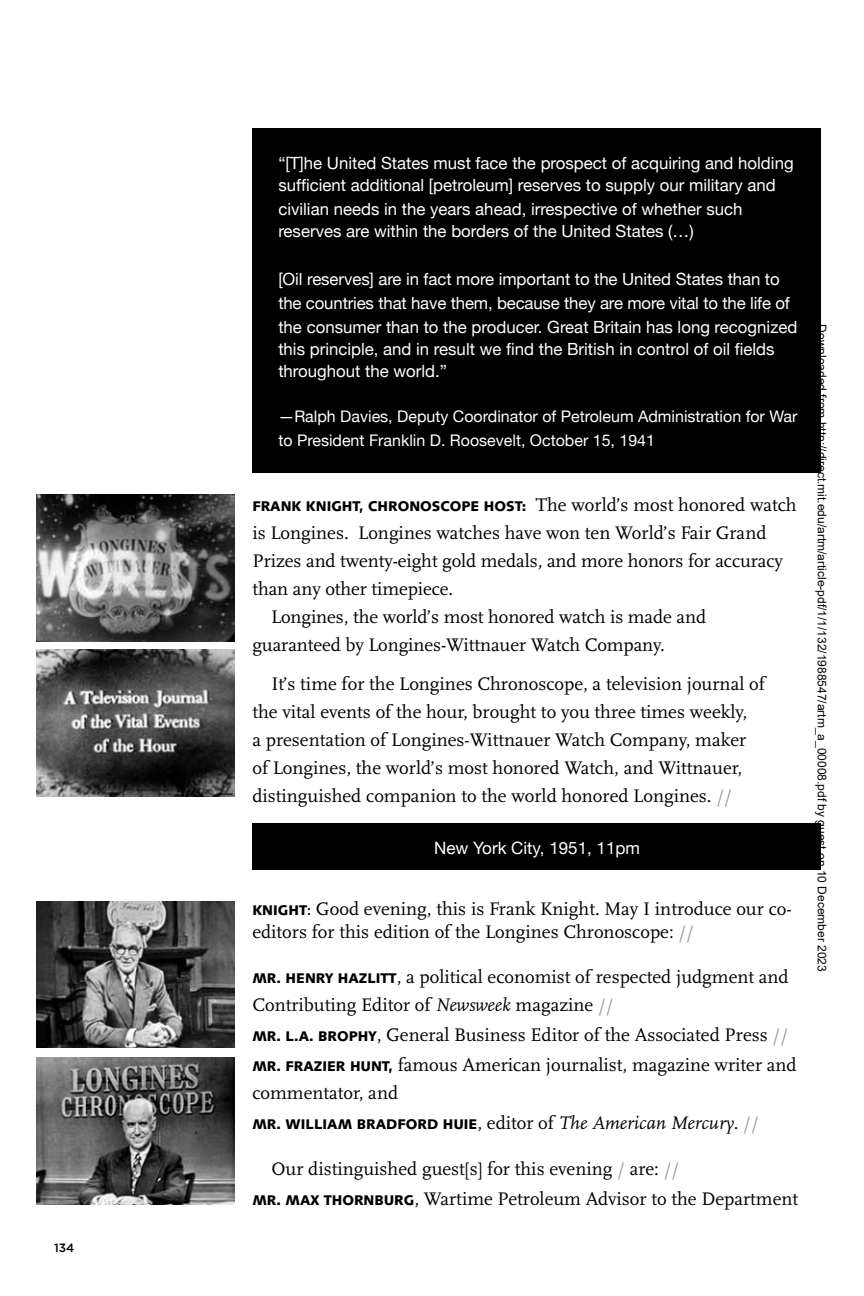
<style>
.page{position:relative;width:864px;height:1296px;background:#fff}
.page>*{position:absolute;margin:0;border:0;box-sizing:border-box;transform-origin:0 0}
.t1{font:19px/28px "Scala";color:#000}
.t2{font:17px "Helvetica Neue";color:#fff}
.t3{font:16.8px/22px "Helvetica Neue";color:#fff}
.t4{font:16px/24px "Helvetica Neue";color:#fff}
.t5{font:900 14px "Syntax LT Std";color:#000}
.t6{font:12px "Arial";color:#000}
.t7{font:500 12px "Gotham";color:#000}
.s1{font-family:"Scala";font-weight:400;font-size:19px}
.s2{color:#939598}
.s3{font-family:"Syntax LT Std";font-weight:900;font-size:14px}
.s4{font-family:"Syntax LT Std";font-weight:700;font-size:14px}
.s5{font-style:italic}
.s6{font-family:"Scala";font-weight:400;font-style:italic;font-size:19px}
.s7{font-family:"Scala";font-weight:400;font-size:19px;color:#939598}
</style>
<div class="page">
<div style="left:252px;top:128px;width:569px;height:344px;background:#000"></div>
<div style="left:252px;top:823px;width:569px;height:47px;background:#000"></div>
<img style="left:36px;top:494px;width:198px;height:148px">
<img style="left:36px;top:650px;width:198px;height:147px">
<img style="left:36px;top:902px;width:198px;height:145px">
<img style="left:36px;top:1057px;width:198px;height:147px">
<p class="t7" style="left:54px;top:1241px;width:22px">134</p>
<p class="t3" style="left:278px;top:152px;width:517px">“[T]he United States must face the prospect of acquiring and holding sufficient additional [petroleum] reserves to supply our military and</p>
<p class="t3" style="left:278px;top:198px;width:466px">civilian needs in the years ahead, irrespective of whether such reserves are within the borders of the United States (…)</p>
<p class="t3" style="left:278px;top:267px;width:521px;line-height:24px">[Oil reserves] are in fact more important to the United States than to the countries that have them, because they are more vital to the life of the consumer than to the producer. Great Britain has long recognized</p>
<p class="t3" style="left:278px;top:338px;width:498px">this principle, and in result we find the British in control of oil fields throughout the world.”</p>
<p class="t4" style="left:278px;top:404px;width:521px">—Ralph Davies, Deputy Coordinator of Petroleum Administration for War to President Franklin D. Roosevelt, October 15, 1941</p>
<p class="t5" style="left:252px;top:498px;width:546px">FRANK KNIGHT, CHRONOSCOPE HOST: <span class="s1">The world’s most honored watch</span></p>
<p class="t1" style="left:252px;top:519px;width:516px">is Longines. Longines watches have won ten World’s Fair Grand</p>
<p class="t1" style="left:252px;top:547px;width:532px">Prizes and twenty-eight gold medals, and more honors for accuracy</p>
<p class="t1" style="left:252px;top:575px;width:202px">than any other timepiece.</p>
<p class="t1" style="left:271px;top:603px;width:437px">Longines, the world’s most honored watch is made and</p>
<p class="t1" style="left:252px;top:631px;width:414px">guaranteed by Longines-Wittnauer Watch Company.</p>
<p class="t1" style="left:252px;top:670px;width:514px;text-indent:19px">It’s time for the Longines Chronoscope, a television journal of the vital events of the hour, brought to you three times weekly,<br>a presentation of Longines-Wittnauer Watch Company, maker of Longines, the world’s most honored Watch, and Wittnauer, distinguished companion to the world honored Longines. <span class="s2">//</span></p>
<p class="t2" style="left:434px;top:838px;width:207px">New York City, 1951, 11pm</p>
<p class="t1" style="left:252px;top:898px;width:541px;line-height:22.8px"><span class="s3">KNIGHT</span><span class="s4">:</span> Good evening, this is Frank Knight. May I introduce our co&shy;editors for this edition of the Longines Chronoscope: <span class="s2">//</span></p>
<p class="t1" style="left:252px;top:963px;width:538px"><span class="s3">MR. HENRY HAZLITT</span>, a political economist of respected judgment and<br>Contributing Editor of <span class="s5">Newsweek</span> magazine <span class="s2">//</span></p>
<p class="t1" style="left:252px;top:1020px;width:546px;line-height:30px"><span class="s3">MR. L.A. BROPHY</span>, General Business Editor of the Associated Press <span class="s2">//<br></span><span class="s3">MR. FRAZIER HUNT,</span> famous American journalist, magazine writer and</p>
<p class="t1" style="left:252px;top:1079px;width:147px">commentator, and</p>
<p class="t5" style="left:252px;top:1116px;width:508px">MR. WILLIAM BRADFORD HUIE<span class="s1">, editor of</span> <span class="s6">The American Mercury</span><span class="s1">.</span> <span class="s7">//</span></p>
<p class="t1" style="left:252px;top:1154px;width:547px;line-height:30px;text-indent:19px">Our distinguished guest[s] for this evening <span class="s2">/</span> are: <span class="s2">//<br></span><span class="s3">MR. MAX THORNBURG</span>, Wartime Petroleum Advisor to the Department</p>
<p class="t6" style="left:827px;top:324px;width:649px;rotate:90deg">Downloaded from http://direct.mit.edu/artm/article-pdf/1/1/132/1988547/artm_a_00008.pdf by guest on 10 December 2023</p>
</div>
